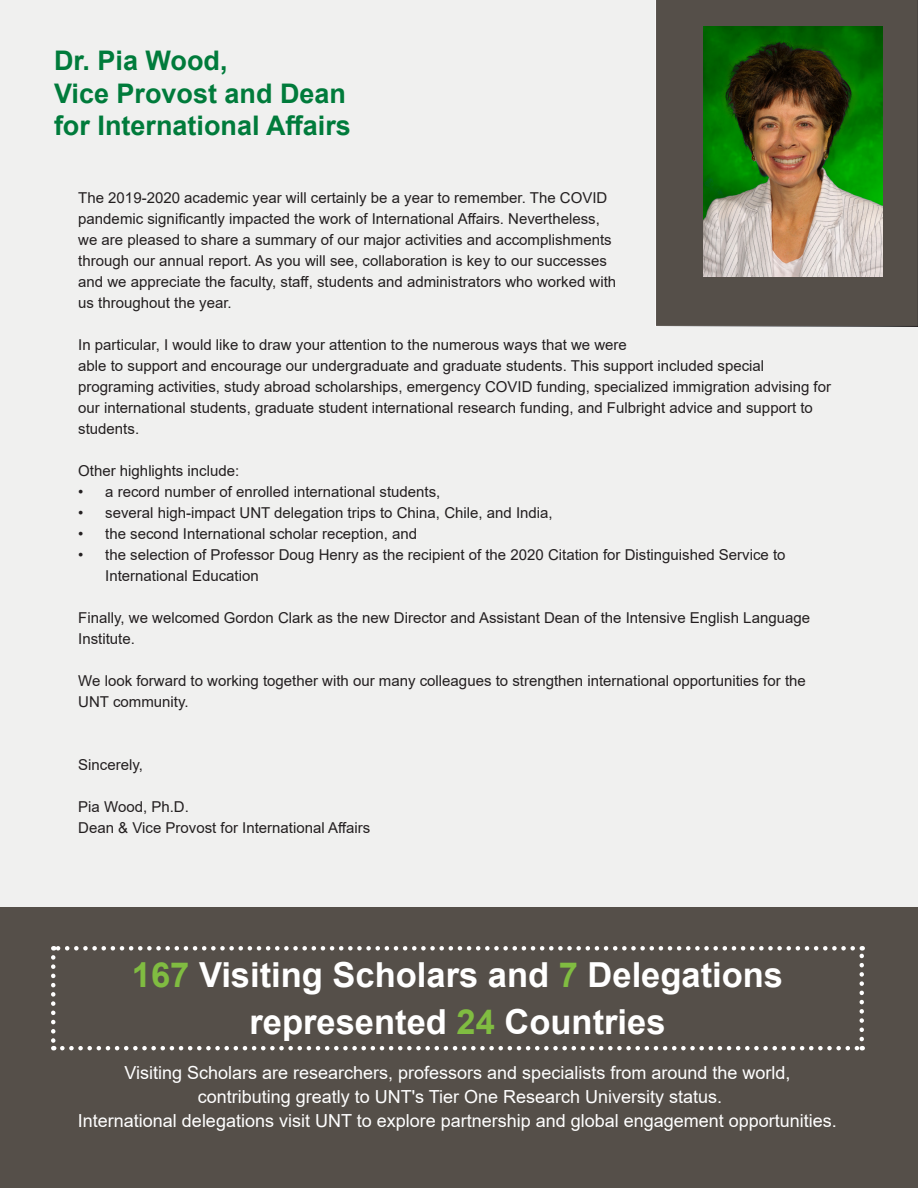
<style>
.page{position:relative;width:918px;height:1188px;background:#f0f0ef}
.page>*{position:absolute;margin:0;border:0;box-sizing:border-box;transform-origin:0 0}
.t1{font:700 34.5px "Arial";color:#fff}
.t2{font:700 27px "Arial";color:#007b3b}
.t3{font:18px "Arial";color:#fff}
.t4{font:15px/21px "Arial";color:#231f20}
.s1{color:#80bc41}
</style>
<div class="page">
<div style="left:0;top:907px;width:918px;height:281px;background:#554f49"></div>
<div style="left:655px;top:0;width:263px;height:327px;background:#554f49"></div>
<img style="left:703px;top:26px;width:179px;height:250px">
<svg style="left:51px;top:957px;width:5px;height:93px"></svg>
<svg style="left:62px;top:1046px;width:801px;height:4px"></svg>
<svg style="left:860px;top:946px;width:4px;height:93px"></svg>
<svg style="left:53px;top:946px;width:800px;height:5px"></svg>
<p class="t2" style="left:54px;top:42px;width:175px">Dr. Pia Wood,</p>
<p class="t2" style="left:54px;top:74px;width:294px">Vice Provost and Dean</p>
<p class="t2" style="left:54px;top:107px;width:298px">for International Affairs</p>
<p class="t4" style="left:78px;top:188px;width:531px">The 2019-2020 academic year will certainly be a year to remember. The COVID</p>
<p class="t4" style="left:78px;top:209px;width:539px">pandemic significantly impacted the work of International Affairs. Nevertheless, we are pleased to share a summary of our major activities and accomplishments through our annual report. As you will see, collaboration is key to our successes and we appreciate the faculty, staff, students and administrators who worked with us throughout the year.</p>
<p class="t4" style="left:78px;top:335px;width:688px">In particular, I would like to draw your attention to the numerous ways that we were<br>able to support and encourage our undergraduate and graduate students. This support included special</p>
<p class="t4" style="left:78px;top:377px;width:754px">programing activities, study abroad scholarships, emergency COVID funding, specialized immigration advising for our international students, graduate student international research funding, and Fulbright advice and support to students.</p>
<p class="t4" style="left:78px;top:461px;width:162px">Other highlights include:</p>
<p class="t4" style="left:78px;top:482px;width:364px">• a record number of enrolled international students,</p>
<p class="t4" style="left:78px;top:503px;width:476px">• several high-impact UNT delegation trips to China, Chile, and India,</p>
<p class="t4" style="left:78px;top:524px;width:340px">• the second International scholar reception, and</p>
<p class="t4" style="left:105px;top:545px;width:682px;text-indent:-27px">• the selection of Professor Doug Henry as the recipient of the 2020 Citation for Distinguished Service to<br>International Education</p>
<p class="t4" style="left:78px;top:608px;width:733px">Finally, we welcomed Gordon Clark as the new Director and Assistant Dean of the Intensive English Language<br>Institute.</p>
<p class="t4" style="left:78px;top:671px;width:729px">We look forward to working together with our many colleagues to strengthen international opportunities for the<br>UNT community.</p>
<p class="t4" style="left:78px;top:755px;width:66px">Sincerely,</p>
<p class="t4" style="left:78px;top:797px;width:112px">Pia Wood, Ph.D.</p>
<p class="t4" style="left:78px;top:818px;width:294px">Dean &amp; Vice Provost for International Affairs</p>
<p class="t1" style="left:132px;top:950px;width:653px"><span class="s1">167</span> Visiting Scholars and <span class="s1">7</span> Delegations</p>
<p class="t1" style="left:249px;top:997px;width:418px">represented <span class="s1">24</span> Countries</p>
<p class="t3" style="left:125px;top:1061px;width:667px">Visiting Scholars are researchers, professors and specialists from around the world,</p>
<p class="t3" style="left:198px;top:1085px;width:526px">contributing greatly to UNT's Tier One Research University status.</p>
<p class="t3" style="left:78px;top:1109px;width:761px">International delegations visit UNT to explore partnership and global engagement opportunities.</p>
</div>
